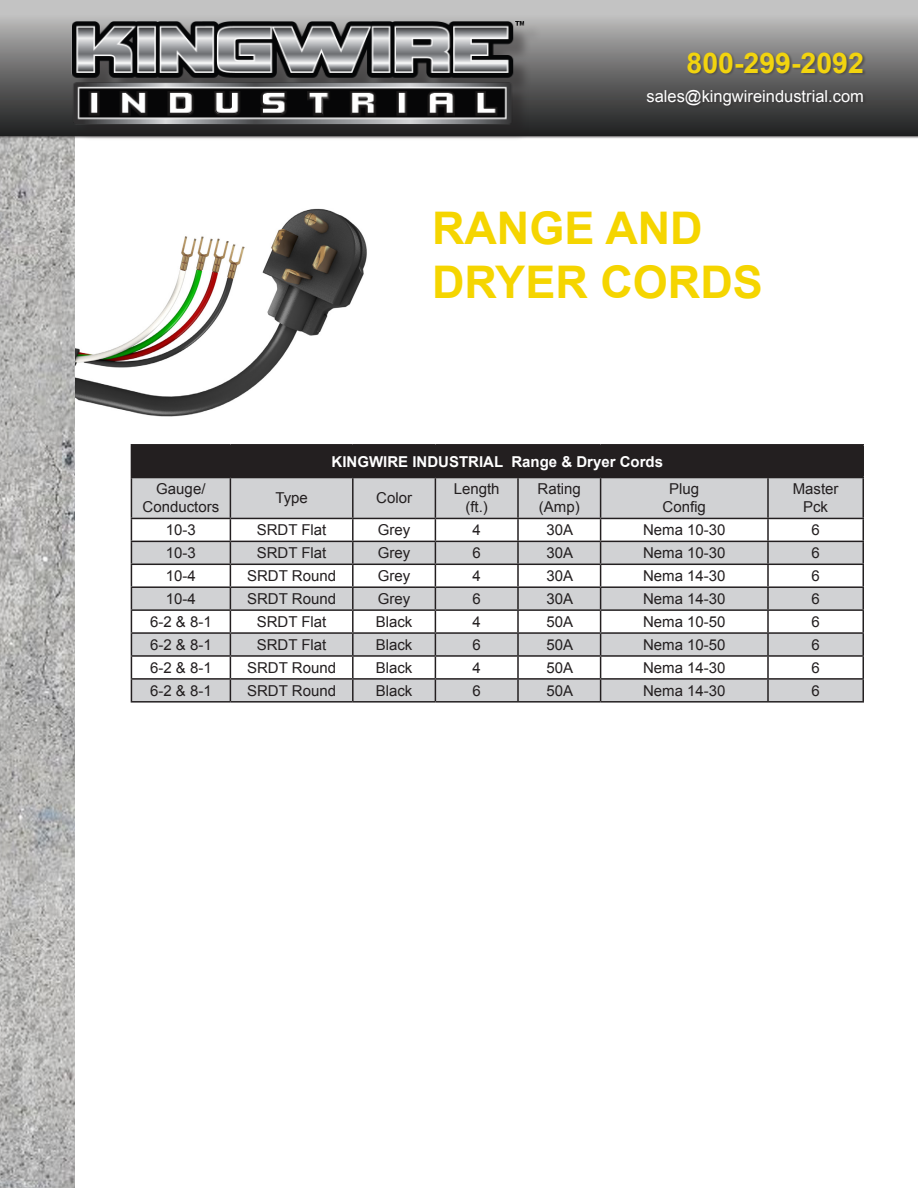
<style>
.page{position:relative;width:918px;height:1188px;background:#fff}
.page>*{position:absolute;margin:0;border:0;box-sizing:border-box;transform-origin:0 0}
.t1{font:700 45px/54px "Arial";color:#f5d500}
.t2{font:700 28.5px "Arial";color:#f2d40f}
.t3{font:16.5px "Arial";color:#fff}
.t4{font:15px/18px "Arial";color:#231f20;text-align:center}
.t5{font:700 15px "Arial";color:#fff}
</style>
<div class="page">
<img style="left:74px;top:198px;width:293px;height:238px">
<div style="left:131px;top:445px;width:732px;height:33px;background:#231f20"></div>
<svg style="left:132px;top:478px;width:730px;height:40px;background:#cdced0"></svg>
<hr style="left:862px;top:446px;width:2px;height:31px;background:#231f20">
<hr style="left:862px;top:519px;width:2px;height:22px;background:#231f20">
<hr style="left:768px;top:541px;width:96px;height:1px;background:#231f20">
<hr style="left:862px;top:542px;width:2px;height:22px;background:#231f20">
<hr style="left:768px;top:564px;width:96px;height:1px;background:#231f20">
<hr style="left:862px;top:565px;width:2px;height:21px;background:#231f20">
<hr style="left:862px;top:611px;width:2px;height:21px;background:#231f20">
<hr style="left:131px;top:518px;width:99px;height:1px;background:#231f20">
<hr style="left:230px;top:478px;width:1px;height:40px;background:#231f20">
<hr style="left:768px;top:477px;width:96px;height:1px;background:#231f20">
<hr style="left:230px;top:518px;width:123px;height:1px;background:#231f20">
<hr style="left:353px;top:518px;width:82px;height:1px;background:#231f20">
<hr style="left:435px;top:518px;width:83px;height:1px;background:#231f20">
<hr style="left:518px;top:518px;width:83px;height:1px;background:#231f20">
<hr style="left:601px;top:518px;width:167px;height:1px;background:#231f20">
<hr style="left:768px;top:518px;width:96px;height:1px;background:#231f20">
<hr style="left:352px;top:478px;width:2px;height:40px;background:#231f20">
<hr style="left:435px;top:478px;width:1px;height:40px;background:#231f20">
<hr style="left:517px;top:478px;width:2px;height:40px;background:#231f20">
<hr style="left:600px;top:478px;width:1px;height:40px;background:#231f20">
<hr style="left:767px;top:478px;width:2px;height:40px;background:#231f20">
<hr style="left:862px;top:478px;width:2px;height:40px;background:#231f20">
<hr style="left:768px;top:586px;width:96px;height:2px;background:#231f20">
<hr style="left:862px;top:588px;width:2px;height:21px;background:#231f20">
<hr style="left:768px;top:609px;width:96px;height:2px;background:#231f20">
<hr style="left:862px;top:657px;width:2px;height:21px;background:#231f20">
<hr style="left:131px;top:444px;width:99px;height:2px;background:#231f20">
<hr style="left:230px;top:444px;width:123px;height:2px;background:#231f20">
<hr style="left:353px;top:444px;width:82px;height:2px;background:#231f20">
<hr style="left:435px;top:444px;width:83px;height:2px;background:#231f20">
<hr style="left:518px;top:444px;width:83px;height:2px;background:#231f20">
<hr style="left:601px;top:444px;width:167px;height:2px;background:#231f20">
<hr style="left:768px;top:444px;width:96px;height:2px;background:#231f20">
<hr style="left:131px;top:478px;width:1px;height:40px;background:#231f20">
<hr style="left:768px;top:632px;width:96px;height:2px;background:#231f20">
<hr style="left:862px;top:634px;width:2px;height:21px;background:#231f20">
<hr style="left:768px;top:655px;width:96px;height:2px;background:#231f20">
<hr style="left:131px;top:701px;width:99px;height:2px;background:#231f20">
<hr style="left:230px;top:701px;width:123px;height:2px;background:#231f20">
<hr style="left:353px;top:701px;width:82px;height:2px;background:#231f20">
<hr style="left:435px;top:701px;width:83px;height:2px;background:#231f20">
<hr style="left:518px;top:701px;width:83px;height:2px;background:#231f20">
<svg style="left:131px;top:519px;width:732px;height:182px"></svg>
<hr style="left:601px;top:701px;width:167px;height:2px;background:#231f20">
<hr style="left:768px;top:678px;width:96px;height:2px;background:#231f20">
<hr style="left:767px;top:680px;width:2px;height:21px;background:#231f20">
<hr style="left:862px;top:680px;width:2px;height:21px;background:#231f20">
<hr style="left:768px;top:701px;width:96px;height:2px;background:#231f20">
<img style="left:0;top:138px;width:74px;height:1050px">
<div style="left:0;top:0;width:918px;height:135px;background:linear-gradient(to bottom,#cdcdcc,#1a1b1b)"></div>
<div style="left:75px;top:23px;width:467px;height:119px;background:#231f20;opacity:.4"></div>
<img style="left:67px;top:21px;width:464px;height:103px">
<div style="left:647px;top:52px;width:220px;height:56px;background:#231f20;opacity:.4"></div>
<p class="t2" style="left:687px;top:44px;width:179px">800-299-2092</p>
<p class="t3" style="left:646px;top:85px;width:219px">sales@kingwireindustrial.com</p>
<p class="t1" style="left:432px;top:203px;width:332px">RANGE AND<br>DRYER CORDS</p>
<p class="t5" style="left:332px;top:451px;width:333px">KINGWIRE INDUSTRIAL Range &amp; Dryer Cords</p>
<p class="t4" style="left:143px;top:480px;width:78px">Gauge/<br>Conductors</p>
<p class="t4" style="left:275px;top:489px;width:34px">Type</p>
<p class="t4" style="left:376px;top:489px;width:37px">Color</p>
<p class="t4" style="left:454px;top:480px;width:47px">Length</p>
<p class="t4" style="left:465px;top:498px;width:24px">(ft.)</p>
<p class="t4" style="left:538px;top:480px;width:45px">Rating</p>
<p class="t4" style="left:539px;top:498px;width:42px">(Amp)</p>
<p class="t4" style="left:669px;top:480px;width:32px">Plug</p>
<p class="t4" style="left:663px;top:498px;width:45px">Config</p>
<p class="t4" style="left:793px;top:480px;width:47px">Master</p>
<p class="t4" style="left:803px;top:498px;width:27px">Pck</p>
<p class="t4" style="left:166px;top:521px;width:32px">10-3</p>
<p class="t4" style="left:257px;top:521px;width:71px">SRDT Flat</p>
<p class="t4" style="left:378px;top:521px;width:34px">Grey</p>
<p class="t4" style="left:473px;top:521px;width:10px">4</p>
<p class="t4" style="left:546px;top:521px;width:28px">30A</p>
<p class="t4" style="left:643px;top:521px;width:84px">Nema 10-30</p>
<p class="t4" style="left:811px;top:521px;width:10px">6</p>
<p class="t4" style="left:166px;top:544px;width:32px">10-3</p>
<p class="t4" style="left:257px;top:544px;width:71px">SRDT Flat</p>
<p class="t4" style="left:378px;top:544px;width:34px">Grey</p>
<p class="t4" style="left:473px;top:544px;width:10px">6</p>
<p class="t4" style="left:546px;top:544px;width:28px">30A</p>
<p class="t4" style="left:643px;top:544px;width:84px">Nema 10-30</p>
<p class="t4" style="left:811px;top:544px;width:10px">6</p>
<p class="t4" style="left:166px;top:567px;width:32px">10-4</p>
<p class="t4" style="left:247px;top:567px;width:90px">SRDT Round</p>
<p class="t4" style="left:378px;top:567px;width:34px">Grey</p>
<p class="t4" style="left:473px;top:567px;width:10px">4</p>
<p class="t4" style="left:546px;top:567px;width:28px">30A</p>
<p class="t4" style="left:643px;top:567px;width:84px">Nema 14-30</p>
<p class="t4" style="left:811px;top:567px;width:10px">6</p>
<p class="t4" style="left:166px;top:590px;width:32px">10-4</p>
<p class="t4" style="left:247px;top:590px;width:90px">SRDT Round</p>
<p class="t4" style="left:378px;top:590px;width:34px">Grey</p>
<p class="t4" style="left:473px;top:590px;width:10px">6</p>
<p class="t4" style="left:546px;top:590px;width:28px">30A</p>
<p class="t4" style="left:643px;top:590px;width:84px">Nema 14-30</p>
<p class="t4" style="left:811px;top:590px;width:10px">6</p>
<p class="t4" style="left:150px;top:613px;width:63px">6-2 &amp; 8-1</p>
<p class="t4" style="left:257px;top:613px;width:71px">SRDT Flat</p>
<p class="t4" style="left:376px;top:613px;width:38px">Black</p>
<p class="t4" style="left:473px;top:613px;width:10px">4</p>
<p class="t4" style="left:546px;top:613px;width:28px">50A</p>
<p class="t4" style="left:643px;top:613px;width:84px">Nema 10-50</p>
<p class="t4" style="left:811px;top:613px;width:10px">6</p>
<p class="t4" style="left:150px;top:636px;width:63px">6-2 &amp; 8-1</p>
<p class="t4" style="left:257px;top:636px;width:71px">SRDT Flat</p>
<p class="t4" style="left:376px;top:636px;width:38px">Black</p>
<p class="t4" style="left:473px;top:636px;width:10px">6</p>
<p class="t4" style="left:546px;top:636px;width:28px">50A</p>
<p class="t4" style="left:643px;top:636px;width:84px">Nema 10-50</p>
<p class="t4" style="left:811px;top:636px;width:10px">6</p>
<p class="t4" style="left:150px;top:659px;width:63px">6-2 &amp; 8-1</p>
<p class="t4" style="left:247px;top:659px;width:90px">SRDT Round</p>
<p class="t4" style="left:376px;top:659px;width:38px">Black</p>
<p class="t4" style="left:473px;top:659px;width:10px">4</p>
<p class="t4" style="left:546px;top:659px;width:28px">50A</p>
<p class="t4" style="left:643px;top:659px;width:84px">Nema 14-30</p>
<p class="t4" style="left:811px;top:659px;width:10px">6</p>
<p class="t4" style="left:150px;top:682px;width:63px">6-2 &amp; 8-1</p>
<p class="t4" style="left:247px;top:682px;width:90px">SRDT Round</p>
<p class="t4" style="left:376px;top:682px;width:38px">Black</p>
<p class="t4" style="left:473px;top:682px;width:10px">6</p>
<p class="t4" style="left:546px;top:682px;width:28px">50A</p>
<p class="t4" style="left:643px;top:682px;width:84px">Nema 14-30</p>
<p class="t4" style="left:811px;top:682px;width:10px">6</p>
</div>
